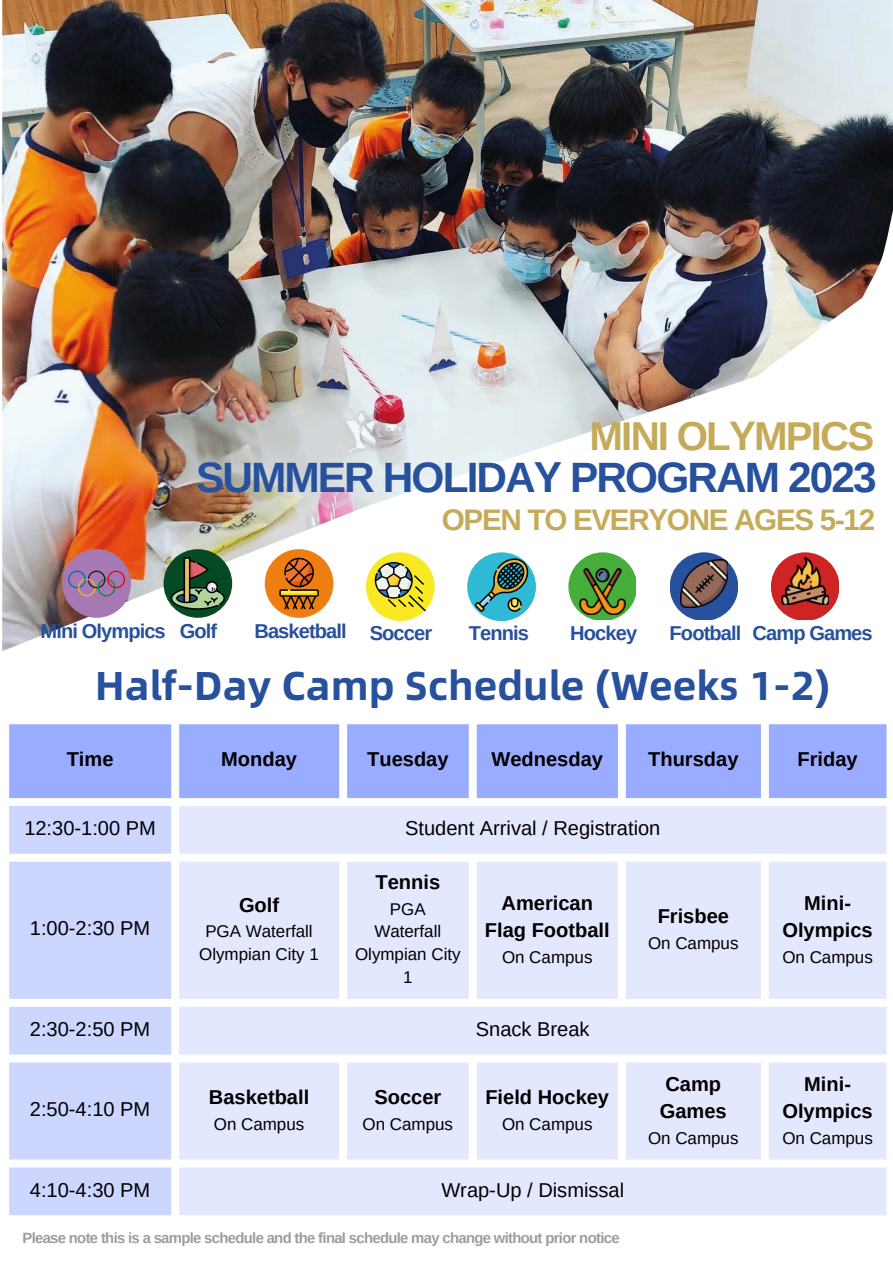
<style>
.page{position:relative;width:893px;height:1264px;background:#fff}
.page>*{position:absolute;margin:0;border:0;box-sizing:border-box;transform-origin:0 0}
.t1{font:700 42.45px "Arimo";letter-spacing:-.045em;color:#27509d}
.t2{font:700 40.2px "Alibaba Pu Hui Ti";color:#27509d}
.t3{font:700 40.2px "Arimo";letter-spacing:-.045em;color:#c5ab59}
.t4{font:700 29.7px "Arimo";letter-spacing:-.045em;color:#c5ab59}
.t5{font:700 20.1px/26.8px "Arimo";color:#000;text-align:center}
.t6{font:20.1px "Arimo";color:#000}
.t7{font:700 20.1px "Arimo";letter-spacing:-.045em;color:#27509d}
.t8{font:16.95px/22.6px "Arimo";color:#000;text-align:center}
.t9{font:700 14.85px "Arimo";letter-spacing:-.045em;color:#9d9d9c}
</style>
<div class="page">
<img style="left:2px;top:0;width:890px;height:650px">
<img style="left:28px;top:388px;width:243px;height:130px">
<div style="left:62px;top:549px;width:69px;height:69px;background:#a779b4;border-radius:50%"></div>
<svg style="left:68px;top:570px;width:57px;height:26px"></svg>
<div style="left:163px;top:549px;width:69px;height:69px;background:#054a24;border-radius:50%"></div>
<svg style="left:171px;top:557px;width:54px;height:52px"></svg>
<div style="left:265px;top:549px;width:68px;height:69px;background:#ee7e12;border-radius:50%"></div>
<svg style="left:279px;top:557px;width:40px;height:52px"></svg>
<div style="left:366px;top:552px;width:68px;height:69px;background:#f8e923;border-radius:50%"></div>
<svg style="left:373px;top:561px;width:53px;height:50px"></svg>
<div style="left:467px;top:552px;width:69px;height:69px;background:#2eb9d4;border-radius:50%"></div>
<svg style="left:474px;top:557px;width:55px;height:55px"></svg>
<div style="left:568px;top:552px;width:68px;height:68px;background:#47ad3b;border-radius:50%"></div>
<img style="left:579px;top:569px;width:46px;height:45px">
<div style="left:770px;top:552px;width:68px;height:68px;background:#ce2524;border-radius:50%"></div>
<img style="left:781px;top:557px;width:47px;height:47px">
<div style="left:669px;top:552px;width:68px;height:68px;background:#27509d;border-radius:50%"></div>
<img style="left:680px;top:560px;width:47px;height:47px">
<div style="left:9px;top:724px;width:877px;height:74px;background:#99acff"></div>
<svg style="left:9px;top:806px;width:162px;height:409px;background:#d0d9ff"></svg>
<svg style="left:179px;top:806px;width:707px;height:409px;background:#e5eaff"></svg>
<h2 class="t3" style="left:589px;top:413px;width:286px">MINI OLYMPICS</h2>
<h1 class="t1" style="left:196px;top:454px;width:682px">SUMMER HOLIDAY PROGRAM 2023</h1>
<h3 class="t4" style="left:442px;top:503px;width:435px">OPEN TO EVERYONE AGES 5-12</h3>
<p class="t7" style="left:41px;top:620px;width:178px">Mini Olympics Golf</p>
<p class="t7" style="left:254px;top:620px;width:179px">Basketball Soccer</p>
<p class="t7" style="left:469px;top:621px;width:62px">Tennis</p>
<p class="t7" style="left:570px;top:621px;width:68px">Hockey</p>
<p class="t7" style="left:669px;top:621px;width:204px">Football Camp Games</p>
<h2 class="t2" style="left:95px;top:657px;width:736px">Half-Day Camp Schedule (Weeks 1-2)</h2>
<p class="t5" style="left:67px;top:745px;width:48px">Time</p>
<p class="t5" style="left:221px;top:745px;width:77px">Monday</p>
<p class="t5" style="left:367px;top:745px;width:83px">Tuesday</p>
<p class="t5" style="left:491px;top:745px;width:113px">Wednesday</p>
<p class="t5" style="left:648px;top:745px;width:92px">Thursday</p>
<p class="t5" style="left:797px;top:745px;width:62px">Friday</p>
<p class="t6" style="left:24px;top:817px;width:133px">12:30-1:00 PM</p>
<p class="t6" style="left:405px;top:817px;width:257px">Student Arrival / Registration</p>
<p class="t6" style="left:30px;top:916px;width:122px">1:00-2:30 PM</p>
<p class="t5" style="left:239px;top:891px;width:42px">Golf</p>
<p class="t8" style="left:199px;top:920px;width:121px">PGA Waterfall<br>Olympian City 1</p>
<p class="t5" style="left:375px;top:868px;width:66px">Tennis</p>
<p class="t8" style="left:355px;top:897px;width:107px">PGA<br>Waterfall<br>Olympian City<br>1</p>
<p class="t5" style="left:485px;top:890px;width:126px">American<br>Flag Football</p>
<p class="t8" style="left:502px;top:945px;width:92px">On Campus</p>
<p class="t6" style="left:30px;top:1017px;width:122px">2:30-2:50 PM</p>
<p class="t6" style="left:476px;top:1017px;width:115px">Snack Break</p>
<p class="t6" style="left:30px;top:1097px;width:122px">2:50-4:10 PM</p>
<p class="t5" style="left:209px;top:1083px;width:102px">Basketball</p>
<p class="t8" style="left:214px;top:1112px;width:92px">On Campus</p>
<p class="t5" style="left:374px;top:1083px;width:68px">Soccer</p>
<p class="t8" style="left:362px;top:1112px;width:92px">On Campus</p>
<p class="t5" style="left:485px;top:1083px;width:125px">Field Hockey</p>
<p class="t8" style="left:502px;top:1112px;width:92px">On Campus</p>
<p class="t6" style="left:30px;top:1178px;width:122px">4:10-4:30 PM</p>
<p class="t6" style="left:441px;top:1178px;width:184px">Wrap-Up / Dismissal</p>
<p class="t9" style="left:22px;top:1229px;width:598px">Please note this is a sample schedule and the final schedule may change without prior notice</p>
<p class="t5" style="left:657px;top:902px;width:73px">Frisbee</p>
<p class="t8" style="left:648px;top:931px;width:92px">On Campus</p>
<p class="t5" style="left:659px;top:1071px;width:68px;text-align:left">Camp<br>Games</p>
<p class="t8" style="left:648px;top:1126px;width:92px">On Campus</p>
<p class="t5" style="left:782px;top:890px;width:92px">Mini-<br>Olympics</p>
<p class="t8" style="left:782px;top:945px;width:92px">On Campus</p>
<p class="t5" style="left:782px;top:1071px;width:92px">Mini-<br>Olympics</p>
<p class="t8" style="left:782px;top:1126px;width:92px">On Campus</p>
</div>
